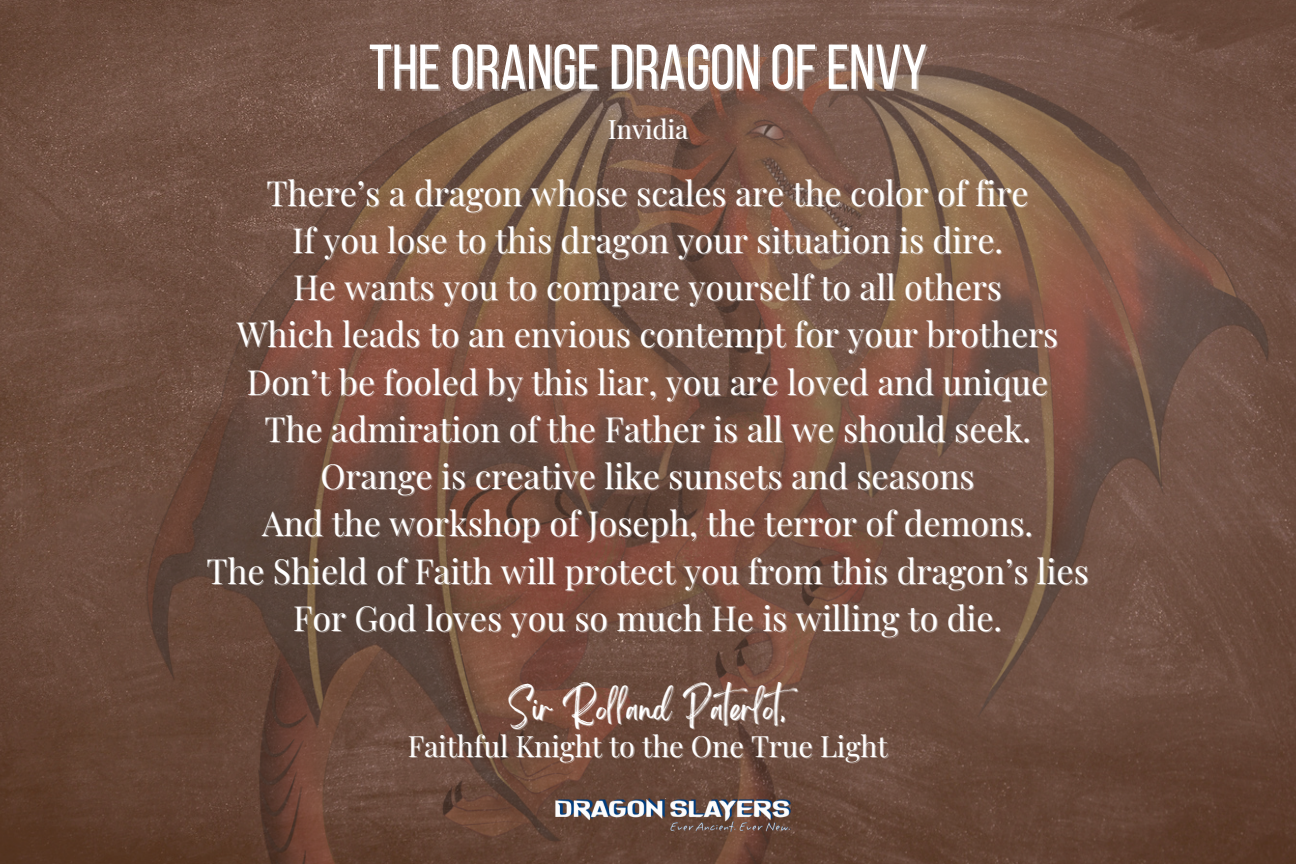
<style>
.page{position:relative;width:1296px;height:864px;background:#fff}
.page>*{position:absolute;margin:0;border:0;box-sizing:border-box;transform-origin:0 0}
.t1{font:63.3px "Bebas Neue";color:#fff}
.t2{font:33.9px/47.4px "Playfair Display";color:#fff;text-align:center}
.t3{font:28.8px "Playfair Display";color:#fff}
.t4{font:28.8px "Brightwall";color:#fff}
.t5{font:26.1px "Playfair Display";color:#fff}
</style>
<div class="page">
<img style="left:0;top:0;width:1296px;height:864px">
<img style="left:135px;top:57px;width:1146px;height:807px">
<img style="left:544px;top:798px;width:249px;height:1px">
<img style="left:542px;top:799px;width:251px;height:36px">
<h1 class="t1" style="left:369px;top:41px;width:560px">THEORANGEDRAGON OFENVY</h1>
<p class="t5" style="left:608px;top:110px;width:82px">Invidia</p>
<p class="t2" style="left:267px;top:168px;width:764px">There’s a dragon whose scales are the color of fire</p>
<p class="t2" style="left:292px;top:215px;width:712px">If you lose to this dragon your situation is dire.</p>
<h2 class="t2" style="left:293px;top:262px;width:710px">He wants you to compare yourself to all others</h2>
<p class="t2" style="left:237px;top:310px;width:823px">Which leads to an envious contempt for your brothers</p>
<p class="t2" style="left:206px;top:357px;width:884px">Don’t be fooled by this liar, you are loved and unique<br>The admiration of the Father is all we should seek.<br>Orange is creative like sunsets and seasons<br>And the workshop of Joseph, the terror of demons.<br>The Shield of Faith will protect you from this dragon’s lies For God loves you so much He is willing to die.</p>
<p class="t4" style="left:508px;top:699px;width:301px">Sir Rolland Paterlot,</p>
<p class="t3" style="left:408px;top:726px;width:481px">Faithful Knight to the One True Light</p>
</div>
